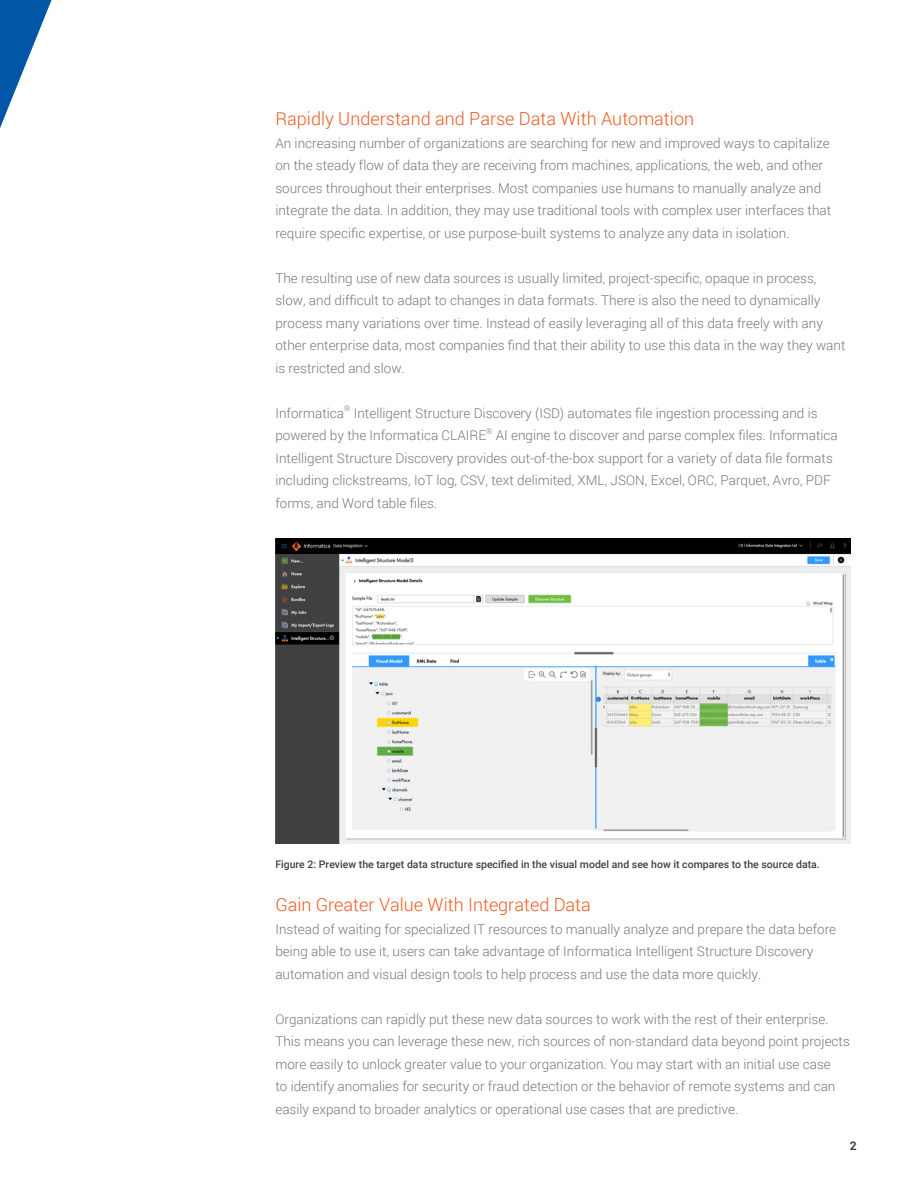
<style>
.page{position:relative;width:918px;height:1188px;background:#fff}
.page>*{position:absolute;margin:0;border:0;box-sizing:border-box;transform-origin:0 0}
.t1{font:300 18px "Roboto";color:#f15a22}
.t2{font:300 13.5px/22.5px "Roboto";color:#77787b}
.t3{font:700 12px "Roboto";color:#414042}
.t4{font:500 10.5px "Roboto";color:#414042}
.t5{font:300 7.8px "Roboto";color:#77787b}
</style>
<div class="page">
<svg style="left:0;top:0;width:52px;height:128px"></svg>
<img style="left:275px;top:539px;width:575px;height:305px">
<h1 class="t1" style="left:275px;top:106px;width:420px">Rapidly Understand and Parse Data With Automation</h1>
<p class="t2" style="left:275px;top:131px;width:557px">An increasing number of organizations are searching for new and improved ways to capitalize on the steady flow of data they are receiving from machines, applications, the web, and other sources throughout their enterprises. Most companies use humans to manually analyze and integrate the data. In addition, they may use traditional tools with complex user interfaces that require specific expertise, or use purpose-built systems to analyze any data in isolation.</p>
<p class="t2" style="left:275px;top:266px;width:572px">The resulting use of new data sources is usually limited, project-specific, opaque in process, slow, and difficult to adapt to changes in data formats. There is also the need to dynamically process many variations over time. Instead of easily leveraging all of this data freely with any other enterprise data, most companies find that their ability to use this data in the way they want is restricted and slow.</p>
<p class="t2" style="left:275px;top:401px;width:70px">Informatica</p>
<p class="t5" style="left:344px;top:403px;width:8px">®</p>
<p class="t2" style="left:275px;top:401px;width:544px;text-indent:78px">Intelligent Structure Discovery (ISD) automates file ingestion processing and is powered by the Informatica CLAIRE</p>
<p class="t5" style="left:486px;top:425px;width:8px">®</p>
<p class="t2" style="left:275px;top:424px;width:564px;text-indent:220px">AI engine to discover and parse complex files. Informatica Intelligent Structure Discovery provides out-of-the-box support for a variety of data file formats including clickstreams, IoT log, CSV, text delimited, XML, JSON, Excel, ORC, Parquet, Avro, PDF forms, and Word table files.</p>
<p class="t4" style="left:275px;top:857px;width:546px">Figure 2: Preview the target data structure specified in the visual model and see how it compares to the source data.</p>
<h1 class="t1" style="left:275px;top:892px;width:317px">Gain Greater Value With Integrated Data</h1>
<p class="t2" style="left:275px;top:917px;width:562px">Instead of waiting for specialized IT resources to manually analyze and prepare the data before being able to use it, users can take advantage of Informatica Intelligent Structure Discovery automation and visual design tools to help process and use the data more quickly.</p>
<p class="t2" style="left:275px;top:1007px;width:576px">Organizations can rapidly put these new data sources to work with the rest of their enterprise.<br>This means you can leverage these new, rich sources of non-standard data beyond point projects more easily to unlock greater value to your organization. You may start with an initial use case<br>to identify anomalies for security or fraud detection or the behavior of remote systems and can easily expand to broader analytics or operational use cases that are predictive.</p>
<p class="t3" style="left:850px;top:1138px;width:8px">2</p>
</div>
